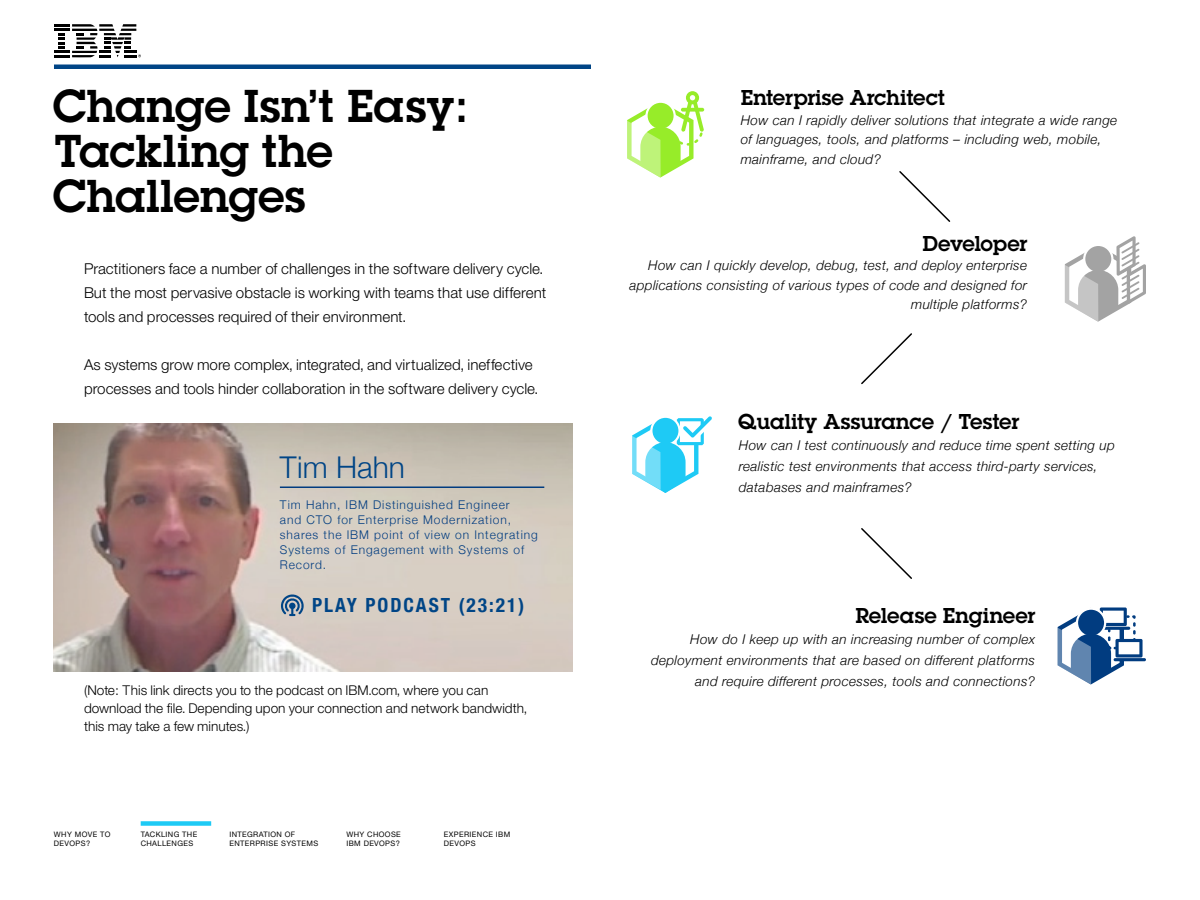
<style>
.page{position:relative;width:1200px;height:900px;background:#fff}
.page>*{position:absolute;margin:0;border:0;box-sizing:border-box;transform-origin:0 0}
.t1{font:600 45px/45px "Lubalinfor IBM";color:#000}
.t2{font:300 30px "Helvetica Neue";color:#004586}
.t3{font:600 21px "Lubalinfor IBM";color:#000}
.t4{font:700 condensed 19.5px "Helvetica Neue";letter-spacing:.1em;color:#004586}
.t5{font:300 15px/24px "Helv Neuefor IBM";color:#000}
.t6{font:italic 300 13.5px/19.5px "Helvetica Neue";letter-spacing:.025em;color:#000;text-align:right}
.t7{font:300 13.5px/18px "Helv Neuefor IBM";color:#000}
.t8{font:300 12px/15px "Helvetica Neue";letter-spacing:.075em;color:#013c80}
.t9{font:7.5px/9px "Helvetica Neue";letter-spacing:.05em;color:#000}
</style>
<div class="page">
<img style="left:54px;top:423px;width:519px;height:249px">
<hr style="left:280px;top:487px;width:264px;height:1px;background:#013c80">
<svg style="left:281px;top:593px;width:24px;height:23px"></svg>
<svg style="left:1065px;top:236px;width:81px;height:86px"></svg>
<svg style="left:627px;top:91px;width:77px;height:87px"></svg>
<hr style="left:1114px;top:658px;width:32px;height:3px;background:#013c80;border-radius:2px">
<svg style="left:1058px;top:608px;width:85px;height:77px"></svg>
<svg style="left:632px;top:416px;width:80px;height:77px"></svg>
<div style="left:141px;top:821px;width:70px;height:5px;background:#1ecaf5"></div>
<svg style="left:899px;top:171px;width:52px;height:51px"></svg>
<svg style="left:861px;top:333px;width:51px;height:52px"></svg>
<svg style="left:861px;top:528px;width:51px;height:51px"></svg>
<svg style="left:54px;top:24px;width:87px;height:33px"></svg>
<div style="left:54px;top:64px;width:537px;height:5px;background:#004586"></div>
<h1 class="t1" style="left:54px;top:83px;width:417px">Change Isn’t Easy:<br>Tackling the<br>Challenges</h1>
<p class="t5" style="left:84px;top:257px;width:464px">Practitioners face a number of challenges in the software delivery cycle.<br>But the most pervasive obstacle is working with teams that use different tools and processes required of their environment.</p>
<p class="t5" style="left:84px;top:353px;width:456px">As systems grow more complex, integrated, and virtualized, ineffective processes and tools hinder collaboration in the software delivery cycle.</p>
<h2 class="t2" style="left:280px;top:443px;width:127px">Tim Hahn</h2>
<p class="t8" style="left:280px;top:497px;width:259px">Tim Hahn, IBM Distinguished Engineer<br>and CTO for Enterprise Modernization, shares the IBM point of view on Integrating Systems of Engagement with Systems of Record.</p>
<h3 class="t4" style="left:312px;top:589px;width:214px">PLAY PODCAST (23:21)</h3>
<p class="t7" style="left:84px;top:681px;width:444px">(Note: This link directs you to the podcast on IBM.com, where you can download the file. Depending upon your connection and network bandwidth, this may take a few minutes.)</p>
<p class="t9" style="left:54px;top:831px;width:58px">WHY MOVE TO<br>DEVOPS?</p>
<p class="t9" style="left:141px;top:831px;width:58px">TACKLING THE<br>CHALLENGES</p>
<p class="t9" style="left:229px;top:831px;width:90px">INTEGRATION OF<br>ENTERPRISE SYSTEMS</p>
<p class="t9" style="left:346px;top:831px;width:56px">WHY CHOOSE<br>I BM DEVOPS?</p>
<p class="t9" style="left:444px;top:831px;width:68px">EXPERIENCE IBM<br>DEVOPS</p>
<h3 class="t3" style="left:741px;top:84px;width:206px">Enterprise Architect</h3>
<p class="t6" style="left:741px;top:109px;width:378px;text-align:left">How can I rapidly deliver solutions that integrate a wide range of languages, tools, and platforms – including web, mobile, mainframe, and cloud?</p>
<h3 class="t3" style="left:922px;top:229px;width:106px">Developer</h3>
<p class="t6" style="left:629px;top:255px;width:399px">How can I quickly develop, debug, test, and deploy enterprise applications consisting of various types of code and designed for multiple platforms?</p>
<h3 class="t3" style="left:739px;top:408px;width:282px">Quality Assurance / Tester</h3>
<p class="t6" style="left:739px;top:434px;width:377px;line-height:21px;text-align:left">How can I test continuously and reduce time spent setting up realistic test environments that access third-party services, databases and mainframes?</p>
<h3 class="t3" style="left:855px;top:601px;width:181px">Release Engineer</h3>
<p class="t6" style="left:651px;top:628px;width:386px;line-height:21px">How do I keep up with an increasing number of complex deployment environments that are based on different platforms and require different processes, tools and connections?</p>
</div>
